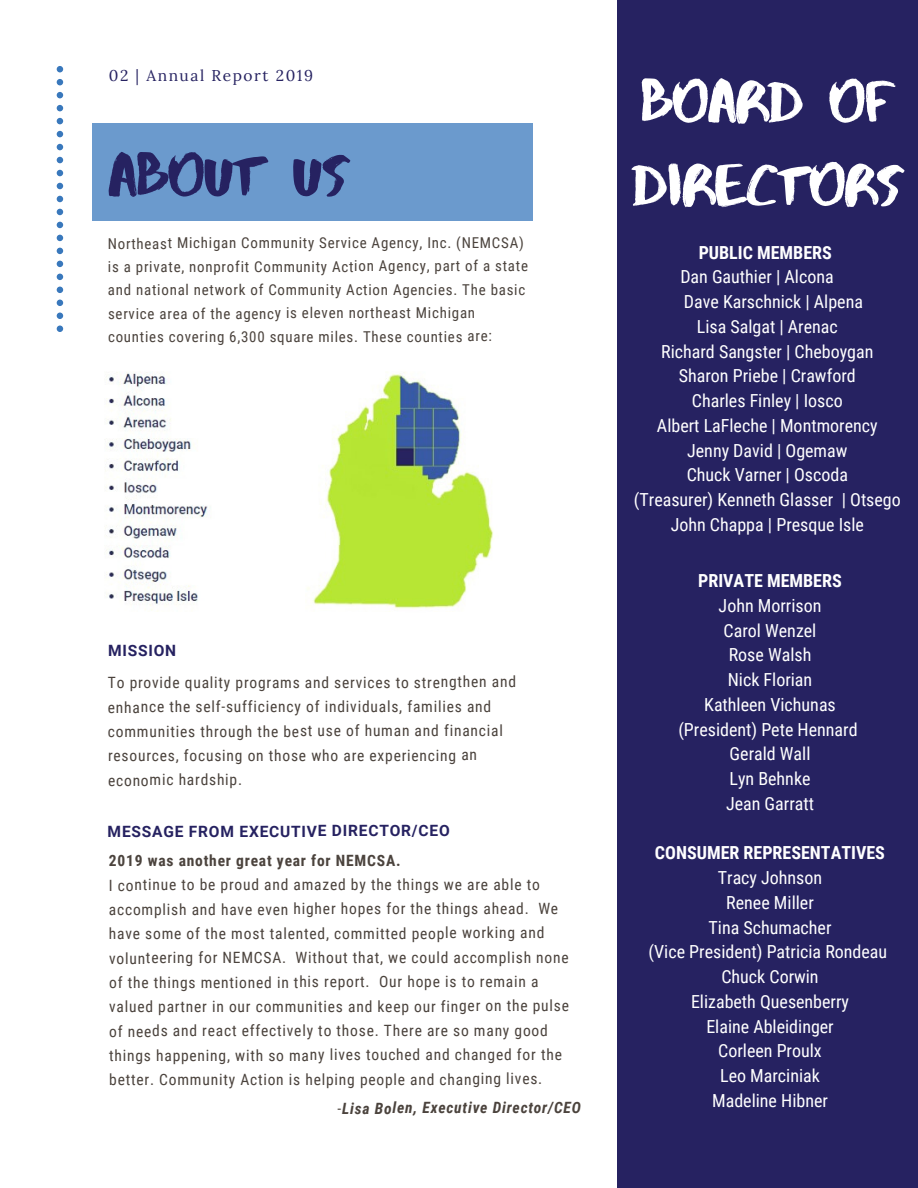
<style>
.page{position:relative;width:918px;height:1188px;background:#fff}
.page>*{position:absolute;margin:0;border:0;box-sizing:border-box;transform-origin:0 0}
.t1{font:59.85px "Abys";color:#262261}
.t2{font:59.55px/83.2px "Abys";color:#fff}
.t3{font:18px/24.8px "Roboto Condensed";color:#fff;text-align:center}
.t4{font:700 18px "Roboto Condensed";color:#fff}
.t5{font:15.6px/24.3px "Roboto Condensed";letter-spacing:.05em;color:#4b433d}
.t6{font:700 15.6px "Roboto";letter-spacing:.05em;color:#262261}
.t7{font:700 15.6px "Roboto Condensed";letter-spacing:.05em;color:#4b433d}
.t8{font:italic 700 15.6px "Roboto Condensed";letter-spacing:.05em;color:#4b433d}
.t9{font:15.6px "Lora";letter-spacing:.095em;color:#262261}
.t10{font:15px/23.4px "Roboto Condensed";letter-spacing:.05em;color:#4b433d}
.s1{font-weight:400;font-style:normal}
</style>
<div class="page">
<img style="left:105px;top:372px;width:388px;height:239px">
<div style="left:92px;top:123px;width:441px;height:97px;background:#6b9acd"></div>
<svg style="left:57px;top:66px;width:6px;height:266px"></svg>
<div style="left:617px;top:0;width:301px;height:1188px;background:#262261"></div>
<p class="t9" style="left:109px;top:65px;width:206px">02 | Annual Report 2019</p>
<h1 class="t1" style="left:108px;top:139px;width:242px">ABOUT US</h1>
<p class="t10" style="left:108px;top:231px;width:422px">Northeast Michigan Community Service Agency, Inc. (NEMCSA) is a private, nonprofit Community Action Agency, part of a state and national network of Community Action Agencies. The basic service area of the agency is eleven northeast Michigan counties covering 6,300 square miles. These counties are:</p>
<p class="t6" style="left:108px;top:641px;width:70px">MISSION</p>
<p class="t5" style="left:108px;top:670px;width:410px">To provide quality programs and services to strengthen and enhance the self-sufficiency of individuals, families and communities through the best use of human and financial resources, focusing on those who are experiencing an economic hardship.</p>
<p class="t6" style="left:108px;top:822px;width:344px">MESSAGE FROM EXECUTIVE DIRECTOR/CEO</p>
<p class="t7" style="left:109px;top:851px;width:293px">2019 was another great year for NEMCSA.</p>
<p class="t5" style="left:109px;top:873px;width:462px">I continue to be proud and amazed by the things we are able to accomplish and have even higher hopes for the things ahead. We have some of the most talented, committed people working and volunteering for NEMCSA. Without that, we could accomplish none of the things mentioned in this report. Our hope is to remain a valued partner in our communities and keep our finger on the pulse of needs and react effectively to those. There are so many good things happening, with so many lives touched and changed for the better. Community Action is helping people and changing lives.</p>
<p class="t8" style="left:338px;top:1099px;width:245px"><span class="s1">-</span>Lisa Bolen, Executive Director/CEO</p>
<h2 class="t2" style="left:632px;top:59px;width:273px">BOARD OF<br>DIRECTORS</h2>
<p class="t4" style="left:699px;top:242px;width:135px">PUBLIC MEMBERS</p>
<p class="t3" style="left:680px;top:265px;width:155px">Dan Gauthier | Alcona</p>
<p class="t3" style="left:684px;top:290px;width:181px">Dave Karschnick | Alpena</p>
<p class="t3" style="left:697px;top:314px;width:142px">Lisa Salgat | Arenac</p>
<p class="t3" style="left:661px;top:339px;width:214px">Richard Sangster | Cheboygan</p>
<p class="t3" style="left:679px;top:364px;width:178px">Sharon Priebe | Crawford</p>
<p class="t3" style="left:692px;top:389px;width:152px">Charles Finley | Iosco</p>
<p class="t3" style="left:657px;top:413px;width:222px">Albert LaFleche | Montmorency</p>
<p class="t3" style="left:687px;top:438px;width:162px">Jenny David | Ogemaw</p>
<p class="t3" style="left:687px;top:463px;width:163px">Chuck Varner | Oscoda</p>
<p class="t3" style="left:634px;top:488px;width:268px">(Treasurer) Kenneth Glasser | Otsego</p>
<p class="t3" style="left:671px;top:512px;width:195px">John Chappa | Presque Isle</p>
<p class="t4" style="left:698px;top:571px;width:145px">PRIVATE MEMBERS</p>
<p class="t3" style="left:678px;top:593px;width:181px">John Morrison<br>Carol Wenzel<br>Rose Walsh<br>Nick Florian<br>Kathleen Vichunas (President) Pete Hennard<br>Gerald Wall<br>Lyn Behnke<br>Jean Garratt</p>
<p class="t4" style="left:655px;top:843px;width:232px">CONSUMER REPRESENTATIVES</p>
<p class="t3" style="left:649px;top:866px;width:240px">Tracy Johnson<br>Renee Miller<br>Tina Schumacher<br>(Vice President) Patricia Rondeau<br>Chuck Corwin<br>Elizabeth Quesenberry<br>Elaine Ableidinger<br>Corleen Proulx<br>Leo Marciniak<br>Madeline Hibner</p>
</div>
